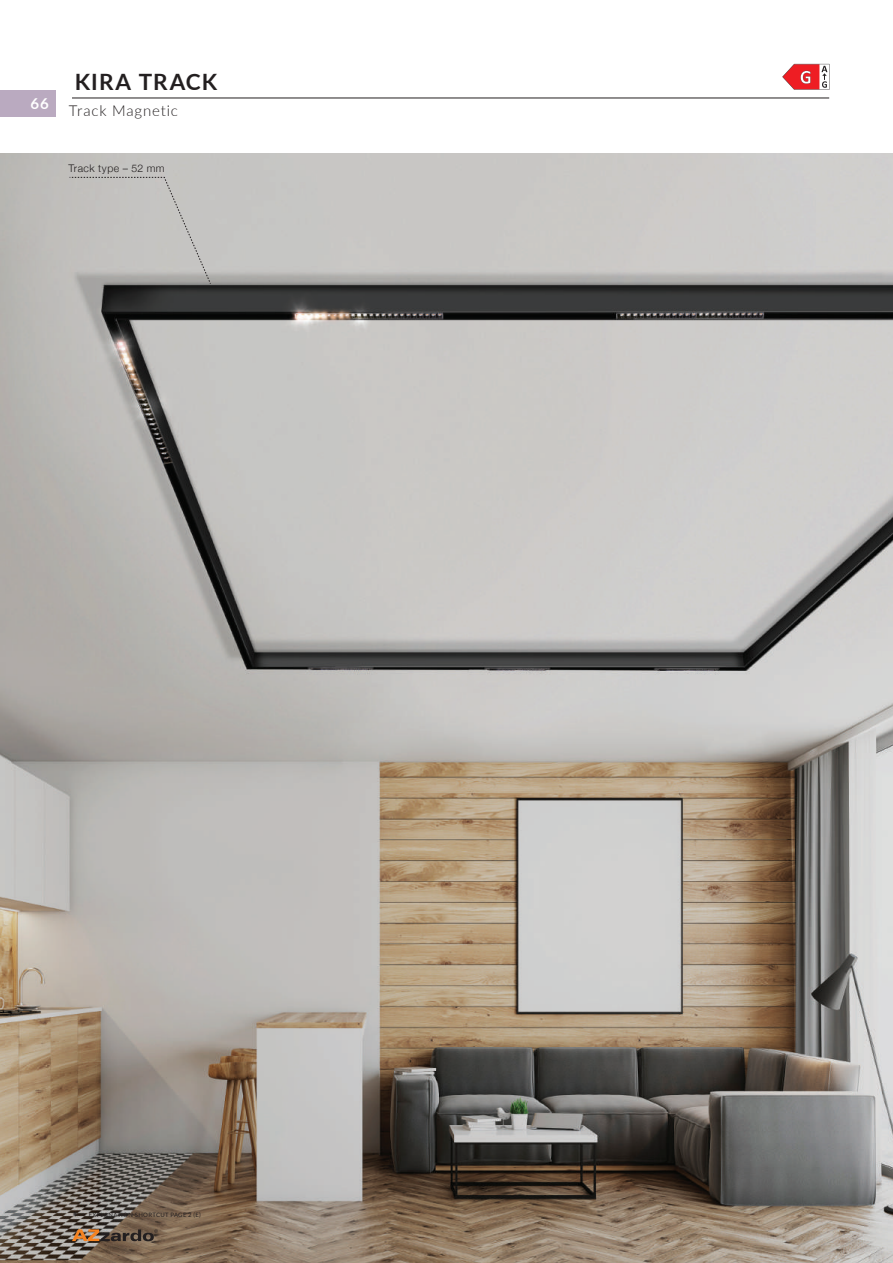
<style>
.page{position:relative;width:893px;height:1263px;background:#fff}
.page>*{position:absolute;margin:0;border:0;box-sizing:border-box;transform-origin:0 0}
.t1{font:700 22.5px "Lato";color:#231f20}
.t2{font:300 15px "Lato";letter-spacing:.055em;color:#231f20}
.t3{font:700 15px "Lato";color:#fff}
.t4{font:15px "Lato";color:#231f20}
.t5{font:300 10.5px "Helvetica Neue";letter-spacing:.045em;color:#231f20}
.t6{font:6px "Lato";letter-spacing:.05em;color:#231f20}
</style>
<div class="page">
<div style="left:0;top:90px;width:55px;height:26px;background:#baaac0"></div>
<hr style="left:72px;top:98px;width:757px;height:1px;background:#231f20">
<img style="left:0;top:153px;width:893px;height:1110px">
<svg style="left:72px;top:1229px;width:86px;height:12px"></svg>
<svg style="left:782px;top:64px;width:47px;height:26px"></svg>
<svg style="left:69px;top:177px;width:142px;height:107px;background:#bfbebc"></svg>
<h2 class="t3" style="left:31px;top:92px;width:20px">66</h2>
<h1 class="t1" style="left:75px;top:65px;width:15px">KIRA</h1>
<h1 class="t1" style="left:139px;top:65px;width:31px">TRAC</h1>
<h1 class="t1" style="left:202px;top:65px;width:17px">K</h1>
<h2 class="t2" style="left:69px;top:100px;width:111px">Track Magnetic</h2>
<h3 class="t5" style="left:69px;top:160px;width:98px">Track type – 52 mm</h3>
<h2 class="t4" style="left:72px;top:1207px;width:8px">*</h2>
<p class="t6" style="left:82px;top:1210px;width:121px">– EXPLANATION SHORTCUT PAGE 2 (E)</p>
</div>
